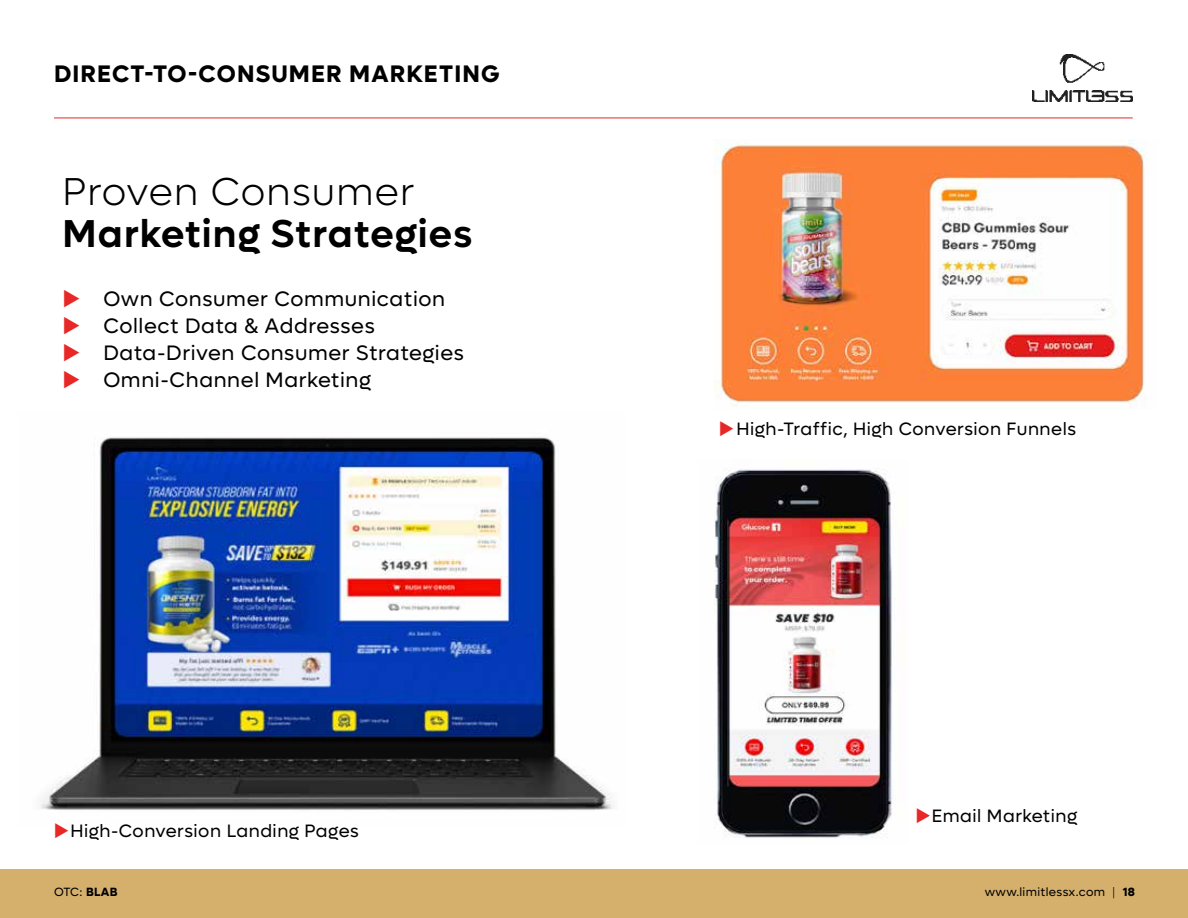
<style>
.page{position:relative;width:1188px;height:918px;background:#fff}
.page>*{position:absolute;margin:0;border:0;box-sizing:border-box;transform-origin:0 0}
.t1{font:600 39px "Lufga";letter-spacing:.03em;color:#000}
.t2{font:300 39px "Lufga";letter-spacing:.03em;color:#000}
.t3{font:700 24px "Lufga";letter-spacing:.05em;color:#000}
.t4{font:21px "Lufga";letter-spacing:.03em;color:#000}
.t5{font:18px "Lufga";letter-spacing:.03em;color:#000}
.t6{font:12px "Lufga";letter-spacing:.03em;color:#000}
.s1{color:#e82727}
.s2{font-weight:700}
.s3{font-weight:300}
</style>
<div class="page">
<div style="left:0;top:869px;width:1188px;height:49px;background:#d5b06c"></div>
<img style="left:1032px;top:54px;width:101px;height:47px">
<img style="left:41px;top:437px;width:571px;height:373px">
<hr style="left:54px;top:118px;width:1079px;height:1px;background:#e82727">
<img style="left:714px;top:469px;width:180px;height:369px">
<img style="left:714px;top:140px;width:432px;height:267px">
<p class="t3" style="left:54px;top:59px;width:447px">DIRECT-TO-CONSUMER MARKETING</p>
<h1 class="t2" style="left:63px;top:170px;width:353px">Proven Consumer</h1>
<h1 class="t1" style="left:63px;top:211px;width:411px">Marketing Strategies</h1>
<p class="t4" style="left:63px;top:287px;width:384px"><span class="s1">◆</span> Own Consumer Communication</p>
<p class="t4" style="left:63px;top:314px;width:314px"><span class="s1">◆</span> Collect Data &amp; Addresses</p>
<p class="t4" style="left:63px;top:341px;width:403px"><span class="s1">◆</span> Data-Driven Consumer Strategies</p>
<p class="t4" style="left:63px;top:368px;width:310px"><span class="s1">◆</span> Omni-Channel Marketing</p>
<p class="t5" style="left:54px;top:821px;width:306px"><span class="s1">◆</span>High-Conversion Landing Pages</p>
<p class="t5" style="left:719px;top:419px;width:359px"><span class="s1">◆</span>High-Traffic, High Conversion Funnels</p>
<p class="t5" style="left:915px;top:806px;width:163px"><span class="s1">◆</span>Email Marketing</p>
<p class="t6" style="left:54px;top:885px;width:65px">OTC: <span class="s2">BLAB</span></p>
<p class="t6" style="left:985px;top:885px;width:152px">www.limitlessx.com <span class="s3">|</span> <span class="s2">18</span></p>
</div>
